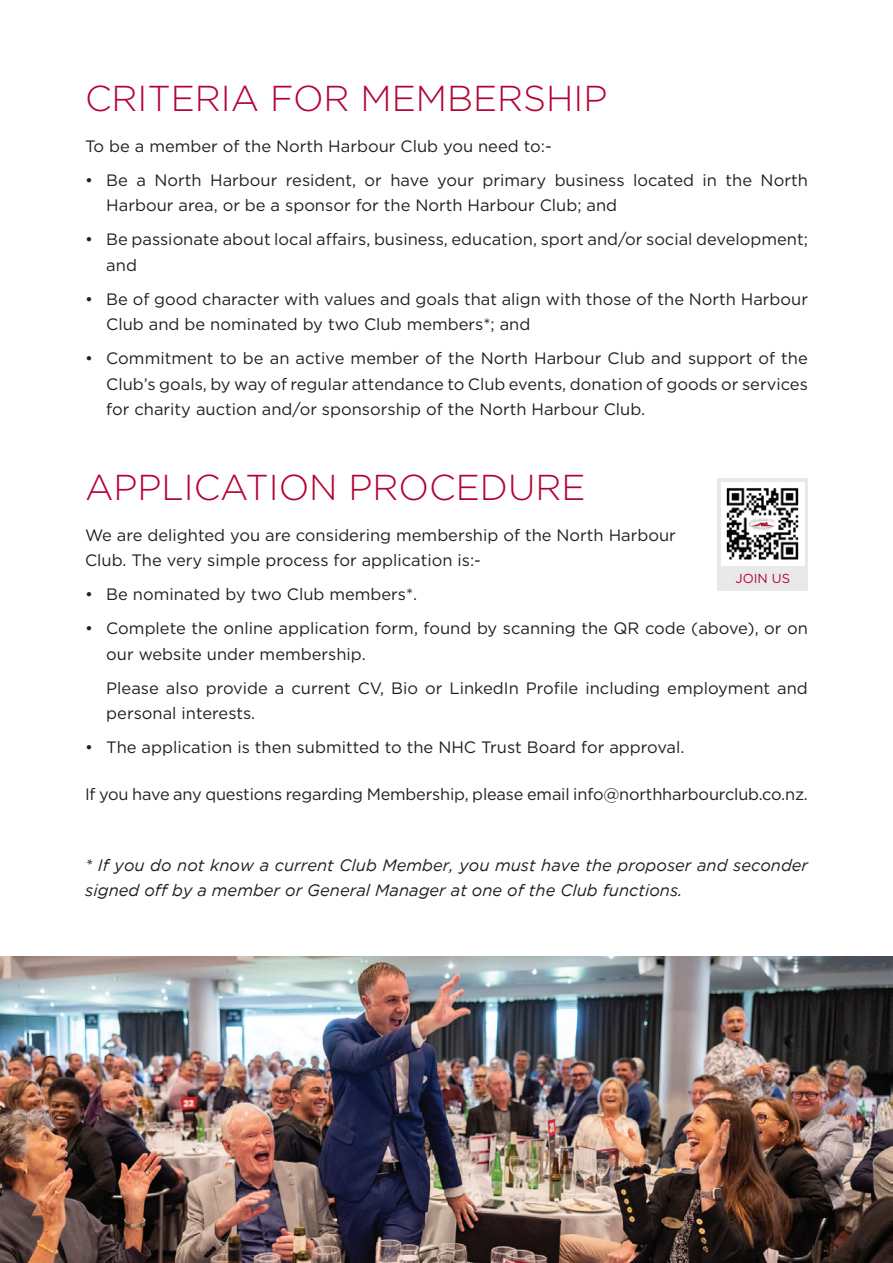
<style>
.page{position:relative;width:893px;height:1263px;background:#fff}
.page>*{position:absolute;margin:0;border:0;box-sizing:border-box;transform-origin:0 0}
.t1{font:300 36px "Gotham";color:#b30437}
.t2{font:16.5px/25.5px "Gotham";color:#231f20}
.t3{font:italic 16.5px/25.5px "Gotham";color:#231f20}
.t4{font:13.05px "Gotham";color:#b30437}
</style>
<div class="page">
<div style="left:717px;top:478px;width:91px;height:113px;background:#eae9e9"></div>
<img style="left:721px;top:482px;width:83px;height:83px">
<img style="left:0;top:957px;width:893px;height:306px">
<h1 class="t1" style="left:85px;top:79px;width:524px">CRITERIA FOR MEMBERSHIP</h1>
<p class="t2" style="left:85px;top:133px;width:468px">To be a member of the North Harbour Club you need to:-</p>
<p class="t2" style="left:106px;top:167px;width:703px;text-indent:-21px">• Be a North Harbour resident, or have your primary business located in the North<br>Harbour area, or be a sponsor for the North Harbour Club; and</p>
<p class="t2" style="left:106px;top:226px;width:703px;text-indent:-21px">• Be passionate about local affairs, business, education, sport and/or social development; and</p>
<p class="t2" style="left:106px;top:286px;width:703px;text-indent:-21px">• Be of good character with values and goals that align with those of the North Harbour<br>Club and be nominated by two Club members*; and</p>
<p class="t2" style="left:106px;top:345px;width:703px;text-align:justify;text-indent:-21px">• Commitment to be an active member of the North Harbour Club and support of the Club’s goals, by way of regular attendance to Club events, donation of goods or services for charity auction and/or sponsorship of the North Harbour Club.</p>
<h1 class="t1" style="left:85px;top:468px;width:502px">APPLICATION PROCEDURE</h1>
<p class="t2" style="left:85px;top:522px;width:592px">We are delighted you are considering membership of the North Harbour<br>Club. The very simple process for application is:-</p>
<p class="t2" style="left:85px;top:581px;width:334px">• Be nominated by two Club members*.</p>
<p class="t2" style="left:106px;top:615px;width:703px;text-indent:-21px">• Complete the online application form, found by scanning the QR code (above), or on our website under membership.</p>
<p class="t2" style="left:106px;top:675px;width:703px">Please also provide a current CV, Bio or LinkedIn Profile including employment and personal interests.</p>
<p class="t2" style="left:85px;top:734px;width:601px">• The application is then submitted to the NHC Trust Board for approval.</p>
<p class="t2" style="left:85px;top:781px;width:724px">If you have any questions regarding Membership, please email info@northharbourclub.co.nz.</p>
<p class="t4" style="left:735px;top:570px;width:56px">JOIN US</p>
<p class="t3" style="left:85px;top:852px;width:724px">* If you do not know a current Club Member, you must have the proposer and seconder signed off by a member or General Manager at one of the Club functions.</p>
</div>
